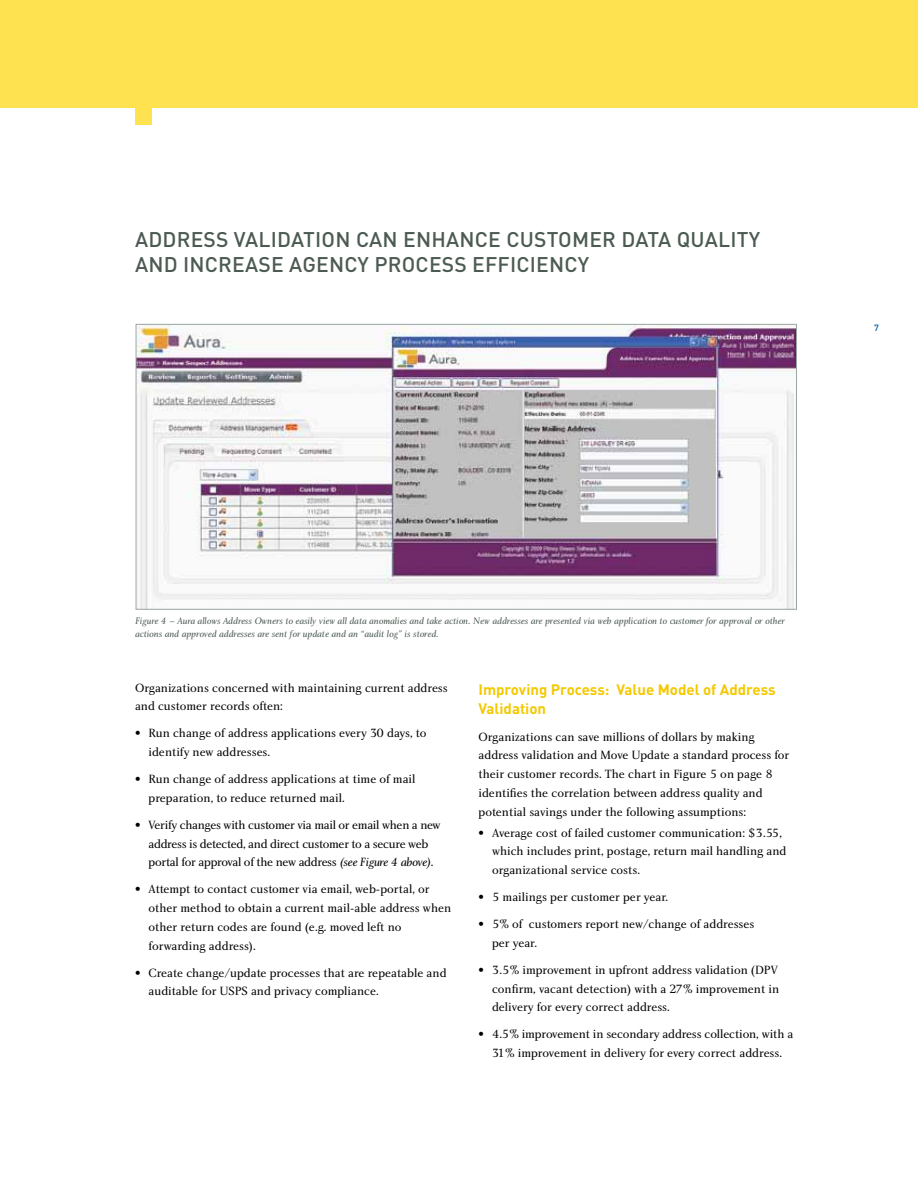
<style>
.page{position:relative;width:918px;height:1188px;background:#fff}
.page>*{position:absolute;margin:0;border:0;box-sizing:border-box;transform-origin:0 0}
.t1{font:500 21px "DIN";letter-spacing:.145em;color:#4c5b52}
.t2{font:700 15px/18.8px "DIN";color:#f4c900}
.t3{font:12.3px/18.8px "Charlotte Book Plain";color:#000}
.t4{font:12.3px/18.8px "Charlotte Book Plain";letter-spacing:-.025em;color:#000;text-align:center}
.t5{font:9.75px/13.5px "Charlotte Book Italic Plain";color:#4c5b52}
.t6{font:500 9px "DIN";color:#00549e}
.s1{font-family:"Charlotte Book Italic Plain"}
</style>
<div class="page">
<div style="left:0;top:0;width:918px;height:108px;background:#ffe250"></div>
<div style="left:136px;top:108px;width:16px;height:16px;background:#ffe250"></div>
<img style="left:138px;top:326px;width:657px;height:282px">
<h1 class="t1" style="left:135px;top:226px;width:427px">ADDRESS VALIDATION CAN ENHANCE CUSTOM</h1>
<h1 class="t1" style="left:589px;top:226px;width:59px">ER DATA</h1>
<h1 class="t1" style="left:677px;top:226px;width:83px">QUALITY</h1>
<h1 class="t1" style="left:135px;top:251px;width:454px">AND INCREASE AGENCY PROCESS EFFICIENCY</h1>
<p class="t6" style="left:874px;top:322px;width:6px">7</p>
<p class="t5" style="left:135px;top:614px;width:651px">Figure 4 – Aura allows Address Owners to easily view all data anomalies and take action. New addresses are presented via web application to customer for approval or other actions and approved addresses are sent for update and an “audit log” is stored.</p>
<p class="t3" style="left:135px;top:679px;width:314px">Organizations concerned with maintaining current address and customer records often:</p>
<p class="t3" style="left:149px;top:724px;width:280px;text-indent:-14px">• Run change of address applications every 30 days, to identify new addresses.</p>
<p class="t3" style="left:149px;top:770px;width:269px;text-indent:-14px">• Run change of address applications at time of mail preparation, to reduce returned mail.</p>
<p class="t4" style="left:135px;top:816px;width:307px">• Verify changes with customer via mail or email when a new address is detected, and direct customer to a secure web portal for approval of the new address <span class="s1">(see Figure 4 above)</span>.</p>
<p class="t3" style="left:149px;top:880px;width:304px;text-indent:-14px">• Attempt to contact customer via email, web-portal, or other method to obtain a current mail-able address when other return codes are found (e.g. moved left no forwarding address).</p>
<p class="t3" style="left:149px;top:964px;width:300px;text-indent:-14px">• Create change/update processes that are repeatable and auditable for USPS and privacy compliance.</p>
<p class="t2" style="left:478px;top:680px;width:299px">Improving Process: Value Model of Address<br>Validation</p>
<p class="t3" style="left:478px;top:727px;width:312px">Organizations can save millions of dollars by making address validation and Move Update a standard process for their customer records. The chart in Figure 5 on page 8 identifies the correlation between address quality and potential savings under the following assumptions:</p>
<p class="t3" style="left:492px;top:823px;width:296px;text-indent:-14px">• Average cost of failed customer communication: $3.55, which includes print, postage, return mail handling and organizational service costs.</p>
<p class="t3" style="left:478px;top:888px;width:191px">• 5 mailings per customer per year.</p>
<p class="t3" style="left:492px;top:915px;width:264px;text-indent:-14px">• 5% of customers report new/change of addresses per year.</p>
<p class="t3" style="left:492px;top:961px;width:289px;text-align:justify;text-indent:-14px">• 3.5% improvement in upfront address validation (DPV confirm, vacant detection) with a 27% improvement in delivery for every correct address.</p>
<p class="t3" style="left:478px;top:1025px;width:316px;text-align:center">• 4.5% improvement in secondary address collection, with a<br>31% improvement in delivery for every correct address.</p>
</div>
